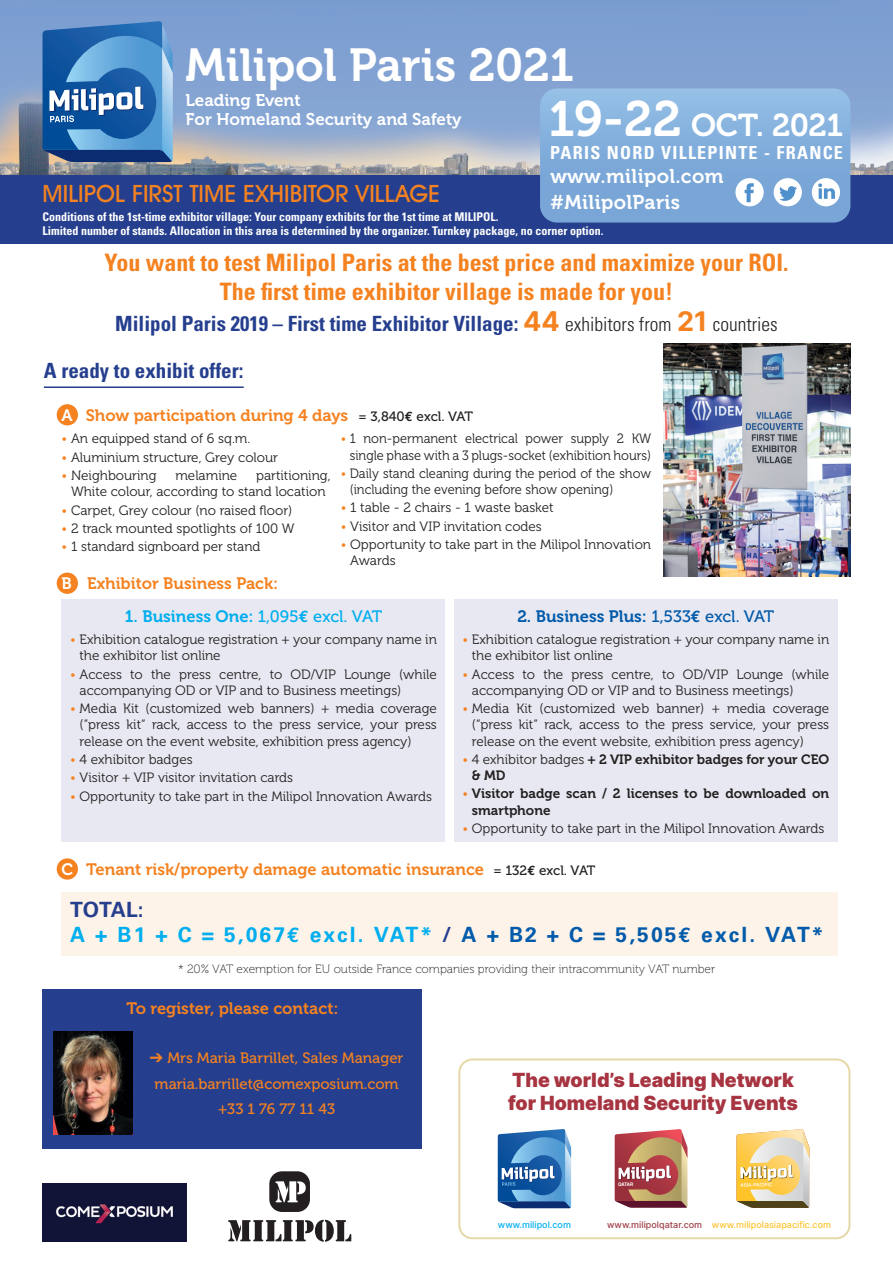
<style>
.page{position:relative;width:893px;height:1263px;background:#fff}
.page>*{position:absolute;margin:0;border:0;box-sizing:border-box;transform-origin:0 0}
.t1{font:46.05px "Museo 700";color:#fff}
.t2{font:31.5px "Museo 700";letter-spacing:-.01em;color:#fff}
.t3{font:700 condensed 24px/28.8px "Univers";color:#f58220;text-align:center}
.t4{font:500 24px "Avant Garde IT Cby BT";letter-spacing:.005em;color:#f58220}
.t5{font:700 condensed 21px "Univers";color:#253f8e}
.t6{font:700 21px/25.2px "Univers";letter-spacing:.1em;color:#00aeef}
.t7{font:19.8px "Museo 700";letter-spacing:.02em;color:#fff}
.t8{font:900 19.5px/23.4px "Inter";color:#a73441}
.t9{font:700 condensed 18px "Univers";letter-spacing:.07em;color:#fff}
.t10{font:16.95px/19.4px "Museo 700";color:#fff}
.t11{font:16.5px "Museo 700";color:#f58220}
.t12{font:16.5px "Museo 700";color:#015aaa}
.t13{font:16.5px "Museo 700";color:#00aeef}
.t14{font:15px/25.2px "Museo 500";color:#f58220;text-align:center}
.t15{font:13.5px/16.2px "Museo 300";color:#231f20}
.t16{font:13.5px/16.2px "Museo 300";color:#231f20;text-align:right;scale:.95 1}
.t17{font:13.5px/16.2px "Museo 700";color:#231f20}
.t18{font:700 condensed 12px/14.4px "Univers";color:#fff}
.t19{font:12px "Museo 100";color:#231f20}
.t20{font:500 9px "Inter";color:#fdc42f}
.t21{font:500 9px "Inter";color:#00aeef}
.t22{font:700 4.95px "Helvetica";color:#fff;scale:.92 1}
.s1{font-size:49.5px}
.s2{font-family:"Inter";font-stretch:normal;font-size:27px;color:#f58220}
.s3{font-weight:300;font-size:19.5px;color:#231f20}
.s4{color:#fff}
.s5{font-family:"Museo 500";font-size:13.5px;color:#231f20}
.s6{font-family:"Euro Mono";font-weight:700;font-size:13.5px;color:#231f20}
.s7{font-family:"Museo 100";color:#f58220}
.s8{font-family:"Museo 500"}
.s9{font-family:"Euro Mono";font-weight:700}
.s10{font-family:"Museo 300"}
.s11{color:#253f8e}
.s12{font-family:"Euro Mono"}
.s13{color:#015aaa}
.s14{font-family:"Euro Mono";color:#015aaa}
.s15{color:#9f3f48}
</style>
<div class="page">
<div style="left:43px;top:990px;width:379px;height:159px;background:#253f8e"></div>
<img style="left:663px;top:343px;width:187px;height:234px">
<img style="left:54px;top:1032px;width:78px;height:102px">
<div style="left:458px;top:1058px;width:392px;height:181px;border:2px solid #dac780;border-radius:13px"></div>
<svg style="left:498px;top:1129px;width:73px;height:79px;background:#4c84bd"></svg>
<svg style="left:615px;top:1129px;width:72px;height:79px;background:#b67265"></svg>
<svg style="left:736px;top:1129px;width:73px;height:79px;background:#e2cb92"></svg>
<img style="left:43px;top:1184px;width:144px;height:58px">
<div style="left:269px;top:1171px;width:41px;height:41px;background:#231f20;border-radius:13px"></div>
<svg style="left:275px;top:1181px;width:31px;height:21px"></svg>
<svg style="left:228px;top:1220px;width:123px;height:22px"></svg>
<div style="left:57px;top:858px;width:21px;height:22px;background:#f58220;border-radius:50%"></div>
<div style="left:57px;top:573px;width:21px;height:21px;background:#f58220;border-radius:50%"></div>
<div style="left:57px;top:404px;width:21px;height:21px;background:#f58220;border-radius:50%"></div>
<div style="left:62px;top:599px;width:383px;height:243px;background:#e7e8f1"></div>
<div style="left:454px;top:599px;width:384px;height:243px;background:#e7e8f1"></div>
<hr style="left:44px;top:386px;width:200px;height:2px;background:#253f8e">
<img style="left:0;top:0;width:893px;height:175px">
<div style="left:0;top:175px;width:893px;height:68px;background:#253f8e"></div>
<svg style="left:43px;top:21px;width:130px;height:141px;background:#467fba"></svg>
<svg style="left:540px;top:88px;width:310px;height:135px;background:#84afdc"></svg>
<div style="left:62px;top:892px;width:776px;height:63px;background:#fef3e8"></div>
<h1 class="t1" style="left:186px;top:39px;width:390px">Milipol Paris 2021</h1>
<p class="t10" style="left:186px;top:90px;width:277px">Leading Event<br>For Homeland Security and Safety</p>
<h2 class="t2" style="left:549px;top:108px;width:296px"><span class="s1">19-22</span> OCT. 2021</h2>
<h3 class="t7" style="left:550px;top:165px;width:175px">www.milipol.com</h3>
<h3 class="t9" style="left:550px;top:141px;width:294px">PARIS NORD VILLEPINTE - FRANCE</h3>
<h3 class="t7" style="left:550px;top:191px;width:131px">#MilipolParis</h3>
<h3 class="t4" style="left:43px;top:179px;width:399px">MILIPOL FIRST TIME EXHIBITOR VILLAGE</h3>
<p class="t18" style="left:43px;top:209px;width:562px">Conditions of the 1st-time exhibitor village: Your company exhibits for the 1st time at MILIPOL.<br>Limited number of stands. Allocation in this area is determined by the organizer. Turnkey package, no corner option.</p>
<h3 class="t3" style="left:105px;top:248px;width:685px">You want to test Milipol Paris at the best price and maximize your ROI.<br>The first time exhibitor village is made for you!</h3>
<h3 class="t5" style="left:115px;top:310px;width:664px">Milipol Paris 2019 – First time Exhibitor Village: <span class="s2">44</span> <span class="s3">exhibitors from</span> <span class="s2">21</span> <span class="s3">countries</span></h3>
<h3 class="t5" style="left:44px;top:358px;width:201px">A ready to exhibit offer:</h3>
<p class="t11" style="left:62px;top:406px;width:413px"><span class="s4">A</span> Show participation during 4 days <span class="s5">= 3,840</span><span class="s6">E</span> <span class="s5">excl. VAT</span></p>
<p class="t15" style="left:62px;top:431px;width:190px"><span class="s7">•</span> An equipped stand of 6 sq.m.</p>
<p class="t15" style="left:62px;top:449px;width:218px"><span class="s7">•</span> Aluminium structure, Grey colour</p>
<p class="t15" style="left:62px;top:468px;width:96px"><span class="s7">•</span> Neighbouring</p>
<p class="t15" style="left:175px;top:468px;width:63px">melamine</p>
<p class="t15" style="left:71px;top:468px;width:261px;text-indent:185px">partitioning,<br>White colour, according to stand location</p>
<p class="t15" style="left:62px;top:502px;width:232px"><span class="s7">•</span> Carpet, Grey colour (no raised floor)</p>
<p class="t15" style="left:62px;top:520px;width:234px"><span class="s7">•</span> 2 track mounted spotlights of 100 W</p>
<p class="t15" style="left:62px;top:539px;width:200px"><span class="s7">•</span> 1 standard signboard per stand</p>
<p class="t11" style="left:62px;top:574px;width:218px"><span class="s4">B</span> Exhibitor Business Pack:</p>
<p class="t16" style="left:341px;top:431px;width:329px"><span class="s7">•</span> 1 non-permanent electrical power supply 2 KW single phase with a 3 plugs-socket (exhibition hours)</p>
<p class="t16" style="left:350px;top:465px;width:319px;text-align:left;text-indent:-9px"><span class="s7">•</span> Daily stand cleaning during the period of the show (including the evening before show opening)</p>
<p class="t15" style="left:341px;top:500px;width:215px"><span class="s7">•</span> 1 table - 2 chairs - 1 waste basket</p>
<p class="t15" style="left:341px;top:518px;width:203px"><span class="s7">•</span> Visitor and VIP invitation codes</p>
<p class="t15" style="left:350px;top:537px;width:302px;text-indent:-9px"><span class="s7">•</span> Opportunity to take part in the Milipol Innovation<br>Awards</p>
<p class="t13" style="left:125px;top:607px;width:259px">1. Business One: <span class="s8">1,095</span><span class="s9">E</span> <span class="s8">excl. VAT</span></p>
<p class="t15" style="left:80px;top:632px;width:359px;text-indent:-9px"><span class="s7">•</span> Exhibition catalogue registration + your company name in the exhibitor list online</p>
<p class="t15" style="left:80px;top:666px;width:359px;text-indent:-9px"><span class="s7">•</span> Access to the press centre, to OD/VIP Lounge (while accompanying OD or VIP and to Business meetings)</p>
<p class="t15" style="left:80px;top:701px;width:359px;text-align:justify;text-indent:-9px"><span class="s7">•</span> Media Kit (customized web banners) + media coverage (“press kit“ rack, access to the press service, your press release on the event website, exhibition press agency)</p>
<p class="t15" style="left:70px;top:751px;width:124px"><span class="s7">•</span> 4 exhibitor badges</p>
<p class="t15" style="left:70px;top:770px;width:225px"><span class="s7">•</span> Visitor + VIP visitor invitation cards</p>
<p class="t15" style="left:70px;top:788px;width:363px"><span class="s7">•</span> Opportunity to take part in the Milipol Innovation Awards</p>
<p class="t12" style="left:517px;top:607px;width:258px">2. Business Plus: <span class="s8">1,533</span><span class="s9">E</span> <span class="s8">excl. VAT</span></p>
<p class="t15" style="left:472px;top:632px;width:359px;text-indent:-9px"><span class="s7">•</span> Exhibition catalogue registration + your company name in the exhibitor list online</p>
<p class="t15" style="left:472px;top:666px;width:359px;text-indent:-9px"><span class="s7">•</span> Access to the press centre, to OD/VIP Lounge (while accompanying OD or VIP and to Business meetings)</p>
<p class="t15" style="left:472px;top:701px;width:359px;text-align:justify;text-indent:-9px"><span class="s7">•</span> Media Kit (customized web banner) + media coverage (“press kit“ rack, access to the press service, your press release on the event website, exhibition press agency)</p>
<p class="t17" style="left:472px;top:751px;width:359px;text-indent:-9px"><span class="s7">•</span> <span class="s10">4 exhibitor badges</span> + 2 VIP exhibitor badges for your CEO &amp; MD</p>
<p class="t17" style="left:472px;top:786px;width:359px;text-indent:-9px"><span class="s7">•</span> Visitor badge scan / 2 licenses to be downloaded on smartphone</p>
<p class="t15" style="left:462px;top:820px;width:363px"><span class="s7">•</span> Opportunity to take part in the Milipol Innovation Awards</p>
<p class="t11" style="left:62px;top:860px;width:535px"><span class="s4">C</span> Tenant risk/property damage automatic insurance <span class="s5">= 132</span><span class="s6">E</span> <span class="s5">excl. VAT</span></p>
<h3 class="t6" style="left:70px;top:897px;width:755px"><span class="s11">TOTAL:<br></span>A + B1 + C = 5,067<span class="s12">€</span> excl. VAT* <span class="s11">/</span> <span class="s13">A + B2 + C = 5,505</span><span class="s14">€</span> <span class="s13">excl. VAT*</span></h3>
<p class="t19" style="left:178px;top:962px;width:539px">* 20% VAT exemption for EU outside France companies providing their intracommunity VAT number</p>
<p class="t11" style="left:126px;top:999px;width:214px">To register, please contact:</p>
<p class="t14" style="left:150px;top:1046px;width:255px">➔ Mrs Maria Barrillet, Sales Manager maria.barrillet@comexposium.com +33 1 76 77 11 43</p>
<h3 class="t8" style="left:508px;top:1067px;width:291px">The world’s Leading Network for Homeland Security Events</h3>
<p class="t22" style="left:618px;top:1180px;width:18px;rotate:-1deg">QATAR</p>
<p class="t21" style="left:498px;top:1218px;width:75px">www.milipol.com</p>
<p class="t20" style="left:607px;top:1218px;width:225px"><span class="s15">www.milipolqatar.com</span> www.milipolasiapacific.com</p>
</div>
